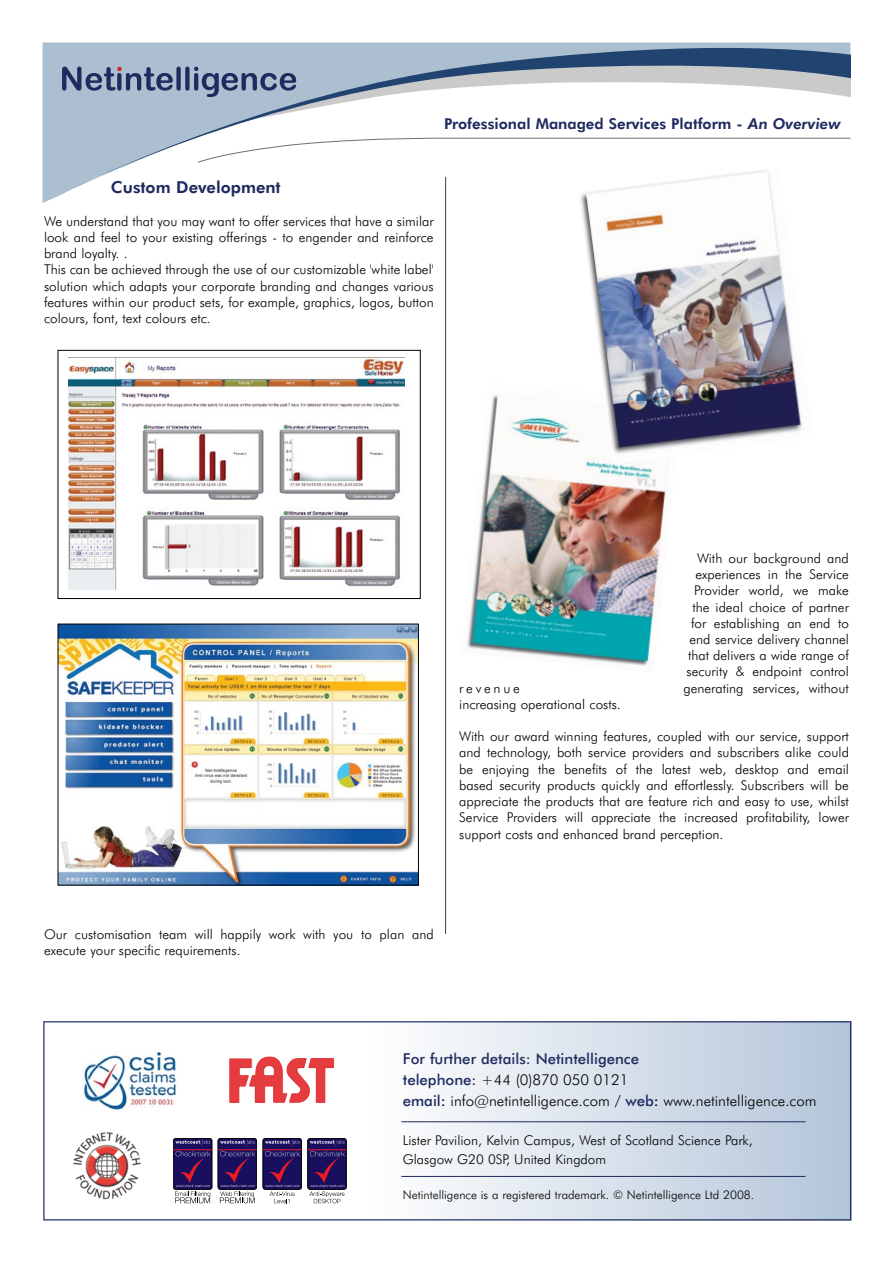
<style>
.page{position:relative;width:893px;height:1263px;background:#fff}
.page>*{position:absolute;margin:0;border:0;box-sizing:border-box;transform-origin:0 0}
.t1{font:800 16.5px "Futura BT";color:#1f2b5f}
.t2{font:300 15px/21px "Futura BT";color:#000}
.t3{font:800 15px "Futura BT";color:#1f2b5f}
.t4{font:300 13.5px/16.2px "Futura BT";color:#000}
.t5{font:300 13.5px "Futura BT";letter-spacing:.205em;color:#000}
.t6{font:300 12px "Futura BT";color:#000}
.s1{font-style:italic}
.s2{font-weight:500;color:#1f2b5f}
.s3{font-weight:500}
</style>
<div class="page">
<img style="left:69px;top:357px;width:335px;height:232px">
<div style="left:58px;top:350px;width:363px;height:249px;border:1px solid #000"></div>
<img style="left:60px;top:625px;width:357px;height:258px">
<svg style="left:43px;top:43px;width:404px;height:160px"></svg>
<svg style="left:57px;top:43px;width:793px;height:153px"></svg>
<svg style="left:62px;top:60px;width:788px;height:63px"></svg>
<svg style="left:197px;top:137px;width:654px;height:26px"></svg>
<hr style="left:445px;top:177px;width:1px;height:757px;background:#414142">
<img style="left:467px;top:395px;width:199px;height:272px">
<img style="left:578px;top:165px;width:236px;height:299px">
<div style="left:365px;top:1021px;width:486px;height:199px;background:linear-gradient(to right,#fff,#b3c5d9)"></div>
<div style="left:43px;top:1021px;width:808px;height:199px;border:1px solid #1f2b5f"></div>
<img style="left:73px;top:1132px;width:68px;height:68px">
<img style="left:82px;top:1050px;width:95px;height:60px">
<img style="left:249px;top:1056px;width:51px;height:47px">
<svg style="left:173px;top:1138px;width:39px;height:51px"></svg>
<div style="left:173px;top:1138px;width:39px;height:51px;border:1px solid #000;border-radius:3px"></div>
<hr style="left:173px;top:1149px;width:39px;height:1px;background:#ed1c24">
<svg style="left:176px;top:1140px;width:34px;height:5px"></svg>
<svg style="left:175px;top:1151px;width:35px;height:52px;background:#534276"></svg>
<svg style="left:218px;top:1138px;width:39px;height:51px"></svg>
<div style="left:218px;top:1138px;width:39px;height:51px;border:1px solid #000;border-radius:3px"></div>
<hr style="left:218px;top:1149px;width:39px;height:1px;background:#ed1c24">
<svg style="left:220px;top:1140px;width:35px;height:5px"></svg>
<svg style="left:220px;top:1151px;width:35px;height:52px;background:#544377"></svg>
<svg style="left:263px;top:1138px;width:39px;height:51px"></svg>
<div style="left:263px;top:1138px;width:39px;height:51px;border:1px solid #000;border-radius:3px"></div>
<hr style="left:263px;top:1149px;width:39px;height:1px;background:#ed1c24">
<svg style="left:265px;top:1140px;width:35px;height:5px"></svg>
<svg style="left:265px;top:1151px;width:35px;height:52px"></svg>
<svg style="left:308px;top:1138px;width:38px;height:51px"></svg>
<div style="left:308px;top:1138px;width:38px;height:51px;border:1px solid #000;border-radius:3px"></div>
<hr style="left:308px;top:1149px;width:38px;height:1px;background:#ed1c24">
<svg style="left:310px;top:1140px;width:35px;height:5px"></svg>
<svg style="left:309px;top:1151px;width:36px;height:52px;background:#58487c"></svg>
<hr style="left:401px;top:1121px;width:404px;height:1px;background:#1f2b5f">
<hr style="left:401px;top:1176px;width:404px;height:1px;background:#1f2b5f">
<p class="t3" style="left:444px;top:115px;width:398px">Professional Managed Services Platform - <span class="s1">An Overview</span></p>
<p class="t1" style="left:44px;top:177px;width:7px">C</p>
<p class="t1" style="left:123px;top:177px;width:159px">ustom Development</p>
<p class="t4" style="left:44px;top:213px;width:391px">We understand that you may want to offer services that have a similar look and feel to your existing offerings - to engender and reinforce brand loyalty. .<br>This can be achieved through the use of our customizable 'white label' solution which adapts your corporate branding and changes various features within our product sets, for example, graphics, logos, button colours, font, text colours etc.</p>
<p class="t4" style="left:686px;top:550px;width:164px;text-align:right">With our background and experiences in the Service<br>Provider world, we make the ideal choice of partner for establishing an end to end service delivery channel that delivers a wide range of security &amp; endpoint control</p>
<p class="t5" style="left:459px;top:680px;width:62px">revenue</p>
<p class="t4" style="left:683px;top:680px;width:167px">generating services, without</p>
<p class="t4" style="left:459px;top:696px;width:163px">increasing operational costs.</p>
<p class="t4" style="left:459px;top:728px;width:391px;text-align:justify">With our award winning features, coupled with our service, support and technology, both service providers and subscribers alike could be enjoying the benefits of the latest web, desktop and email based security products quickly and effortlessly. Subscribers will be appreciate the products that are feature rich and easy to use, whilst Service Providers will appreciate the increased profitability, lower support costs and enhanced brand perception.</p>
<p class="t4" style="left:44px;top:926px;width:391px">Our customisation team will happily work with you to plan and execute your specific requirements.</p>
<p class="t2" style="left:403px;top:1048px;width:415px"><span class="s2">For further details: Netintelligence<br>telephone:</span> +44 (0)870 050 0121<br><span class="s2">email</span><span class="s3">:</span> info@netintelligence.com / <span class="s2">web</span><span class="s3">:</span> www.netintelligence.com</p>
<p class="t4" style="left:403px;top:1131px;width:351px;line-height:18.6px">Lister Pavilion, Kelvin Campus, West of Scotland Science Park,<br>Glasgow G20 0SP, United Kingdom</p>
<p class="t6" style="left:403px;top:1187px;width:353px">Netintelligence is a registered trademark. © Netintelligence Ltd 2008.</p>
</div>
